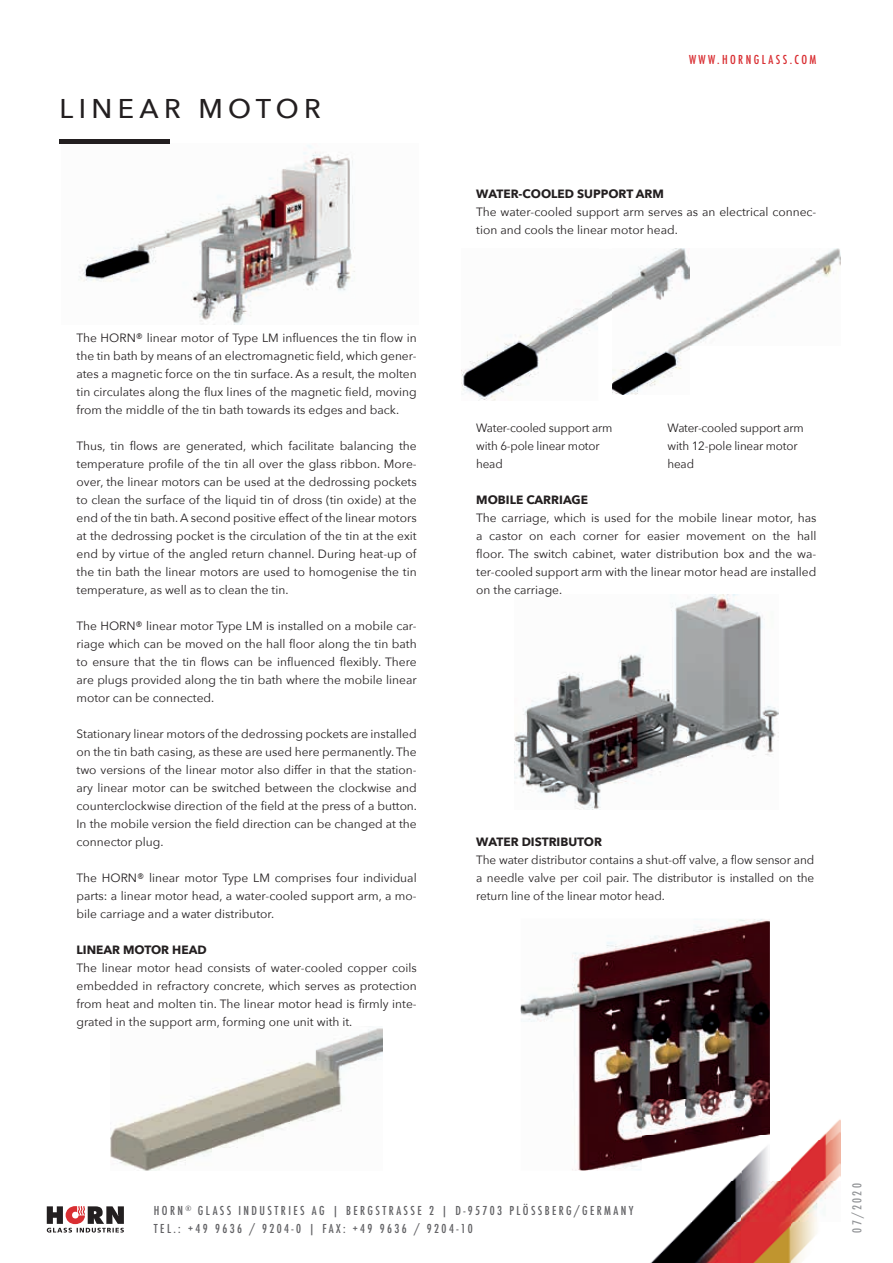
<style>
.page{position:relative;width:893px;height:1263px;background:#fff}
.page>*{position:absolute;margin:0;border:0;box-sizing:border-box;transform-origin:0 0}
.t1{font:500 27px "Avenir Next";letter-spacing:.2em;color:#231f20}
.t2{font:12px/18px "Avenir Next";color:#231f20;text-align:justify}
.t3{font:500 condensed 12px/17.2px "Futura";letter-spacing:.2em;color:#636366}
.t4{font:700 12px "Avenir Next";color:#231f20}
.t5{font:500 condensed 12px "Futura";letter-spacing:.2em;color:#d92e32}
.t6{font:500 condensed 12px "Futura";letter-spacing:.2em;color:#939598}
</style>
<div class="page">
<img style="left:79px;top:145px;width:276px;height:179px">
<img style="left:111px;top:1028px;width:272px;height:143px">
<img style="left:461px;top:301px;width:137px;height:100px">
<img style="left:602px;top:291px;width:11px;height:8px">
<img style="left:598px;top:299px;width:15px;height:95px">
<img style="left:521px;top:919px;width:249px;height:251px">
<img style="left:514px;top:594px;width:264px;height:215px">
<img style="left:613px;top:249px;width:228px;height:146px">
<div style="left:60px;top:139px;width:110px;height:5px;background:#231f20"></div>
<img style="left:819px;top:1119px;width:21px;height:21px">
<img style="left:732px;top:1171px;width:10px;height:10px">
<img style="left:742px;top:1140px;width:98px;height:41px">
<img style="left:650px;top:1181px;width:184px;height:82px">
<img style="left:643px;top:1100px;width:127px;height:70px">
<svg style="left:47px;top:1206px;width:77px;height:26px"></svg>
<h1 class="t1" style="left:60px;top:85px;width:263px">LINEAR MOTOR</h1>
<p class="t2" style="left:77px;top:328px;width:342px">The HORN® linear motor of Type LM influences the tin flow in the tin bath by means of an electromagnetic field, which gener&shy;ates a magnetic force on the tin surface. As a result, the molten tin circulates along the flux lines of the magnetic field, moving from the middle of the tin bath towards its edges and back.</p>
<p class="t2" style="left:77px;top:436px;width:342px">Thus, tin flows are generated, which facilitate balancing the temperature profile of the tin all over the glass ribbon. More&shy;over, the linear motors can be used at the dedrossing pockets to clean the surface of the liquid tin of dross (tin oxide) at the end of the tin bath. A second positive effect of the linear motors at the dedrossing pocket is the circulation of the tin at the exit end by virtue of the angled return channel. During heat-up of the tin bath the linear motors are used to homogenise the tin temperature, as well as to clean the tin.</p>
<p class="t2" style="left:77px;top:616px;width:342px">The HORN® linear motor Type LM is installed on a mobile car&shy;riage which can be moved on the hall floor along the tin bath to ensure that the tin flows can be influenced flexibly. There are plugs provided along the tin bath where the mobile linear motor can be connected.</p>
<p class="t2" style="left:77px;top:724px;width:342px">Stationary linear motors of the dedrossing pockets are installed on the tin bath casing, as these are used here permanently. The two versions of the linear motor also differ in that the station&shy;ary linear motor can be switched between the clockwise and counterclockwise direction of the field at the press of a button.<br>In the mobile version the field direction can be changed at the connector plug.</p>
<p class="t2" style="left:77px;top:868px;width:342px">The HORN® linear motor Type LM comprises four individual parts: a linear motor head, a water-cooled support arm, a mo&shy;bile carriage and a water distributor.</p>
<p class="t4" style="left:77px;top:939px;width:132px">LINEAR MOTOR HEAD</p>
<p class="t2" style="left:77px;top:958px;width:342px">The linear motor head consists of water-cooled copper coils embedded in refractory concrete, which serves as protection from heat and molten tin. The linear motor head is firmly inte&shy;grated in the support arm, forming one unit with it.</p>
<p class="t5" style="left:689px;top:52px;width:129px">WWW.HORNGLASS.COM</p>
<p class="t4" style="left:476px;top:183px;width:189px">WATER-COOLED SUPPORT ARM</p>
<p class="t2" style="left:476px;top:202px;width:342px">The water-cooled support arm serves as an electrical connec&shy;tion and cools the linear motor head.</p>
<p class="t2" style="left:476px;top:418px;width:138px;text-align:left">Water-cooled support arm with 6-pole linear motor head</p>
<p class="t2" style="left:668px;top:418px;width:138px;text-align:left">Water-cooled support arm with 12-pole linear motor head</p>
<p class="t4" style="left:476px;top:489px;width:113px">MOBILE CARRIAGE</p>
<p class="t2" style="left:476px;top:508px;width:342px">The carriage, which is used for the mobile linear motor, has a castor on each corner for easier movement on the hall floor. The switch cabinet, water distribution box and the wa&shy;ter-cooled support arm with the linear motor head are installed on the carriage.</p>
<p class="t4" style="left:476px;top:831px;width:127px">WATER DISTRIBUTOR</p>
<p class="t2" style="left:476px;top:850px;width:340px">The water distributor contains a shut-off valve, a flow sensor and a needle valve per coil pair. The distributor is installed on the return line of the linear motor head.</p>
<p class="t3" style="left:154px;top:1202px;width:481px">HORN <sup>®</sup> GLASS INDUSTRIES AG | BERGSTRASSE 2 | D-95703 PLÖSSBERG/GERMANY<br>TEL.: +49 9636 / 9204-0 | FAX: +49 9636 / 9204-10</p>
<p class="t6" style="left:849px;top:1232px;width:51px;rotate:-90deg">07/2020</p>
</div>
